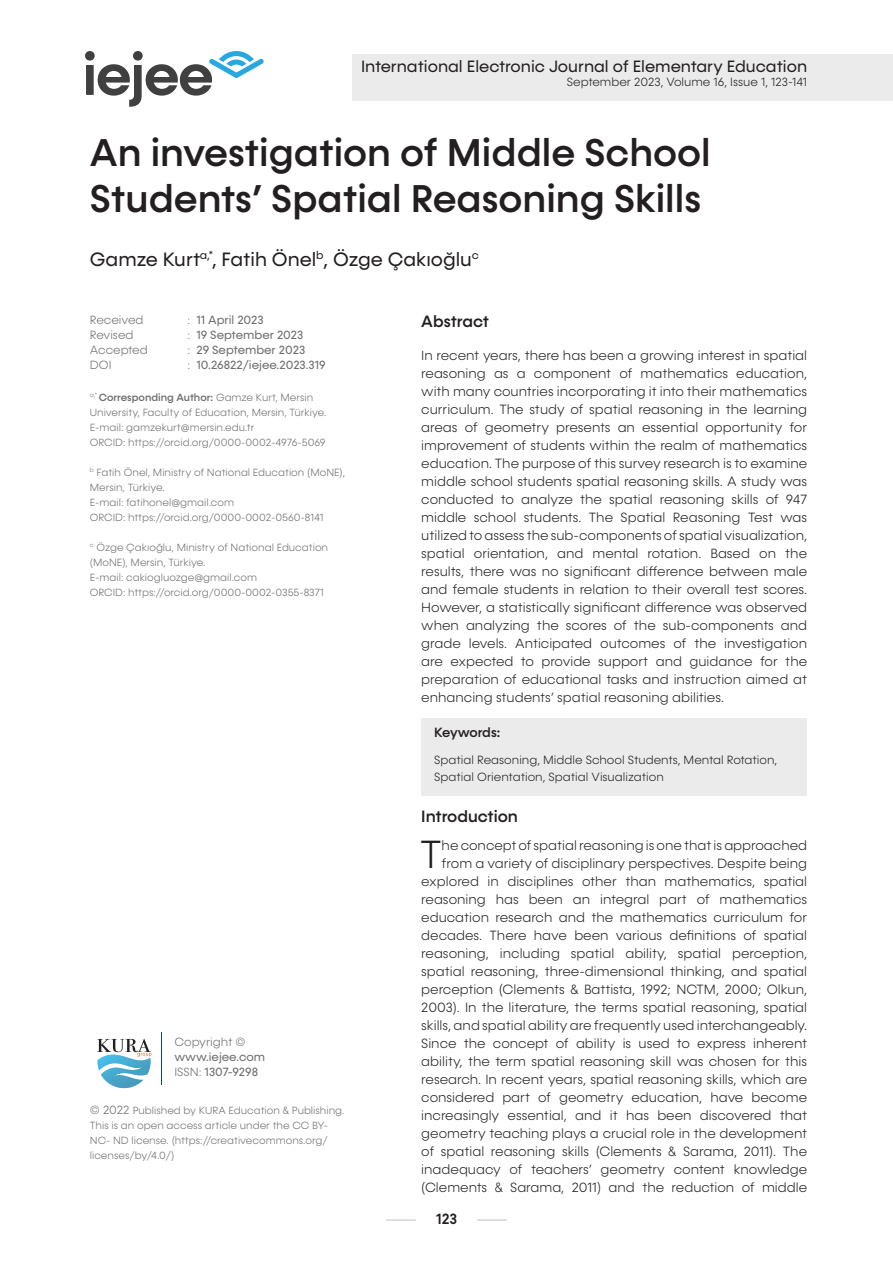
<style>
.page{position:relative;width:893px;height:1263px;background:#fff}
.page>*{position:absolute;margin:0;border:0;box-sizing:border-box;transform-origin:0 0}
.ilk_paragraf_metin{font:300 39.6px "Konnect";color:#231f20}
.t1{font:500 39px/46.8px "Konnect";color:#231f20}
.t2{font:19.5px "Konnect";color:#231f20}
.t3{font:16.5px "Konnect";color:#231f20}
.t4{font:500 16.5px "Konnect";color:#231f20}
.t5{font:500 15px "Konnect";color:#231f20}
.ilk_paragraf_metin-2{font:300 13.5px/18px "Konnect";color:#231f20;text-align:right}
.Metin{font:300 13.5px/18px "Konnect";color:#231f20;text-align:justify}
.t6{font:500 13.5px "Konnect";letter-spacing:-.025em;color:#231f20}
.anahtar_kelimeler{font:300 12px/16.5px "Konnect";color:#231f20}
.t7{font:12px/15px "Konnect";color:#6e6e70}
.t8{font:300 12px "Konnect";color:#6e6e70}
.t9{font:300 10.5px/15px "Konnect";color:#6e6e70}
.s1{font-weight:300}
.s2{font-weight:500}
.s3{font-size:12px}
</style>
<div class="page">
<svg style="left:85px;top:51px;width:179px;height:56px"></svg>
<div style="left:352px;top:55px;width:541px;height:46px;background:#ebebeb"></div>
<hr style="left:386px;top:1220px;width:30px;height:1px;background:#c2c2c2">
<hr style="left:477px;top:1220px;width:30px;height:1px;background:#c2c2c2">
<hr style="left:161px;top:1033px;width:1px;height:52px;background:#004b6c">
<svg style="left:97px;top:1039px;width:54px;height:49px"></svg>
<div style="left:421px;top:718px;width:386px;height:78px;background:#ebebeb"></div>
<p class="t3" style="left:361px;top:56px;width:448px">International Electronic Journal of Elementary Education</p>
<p class="anahtar_kelimeler" style="left:567px;top:74px;width:242px">September 2023, Volume 16, Issue 1, 123-141</p>
<p class="t1" style="left:90px;top:130px;width:622px">An investigation of Middle School<br>Students’ Spatial Reasoning Skills</p>
<p class="t2" style="left:90px;top:248px;width:391px">Gamze Kurt<sup>a,*</sup>, Fatih Önel<sup>b</sup>, Özge Çakıoğlu<sup>c</sup></p>
<p class="t8" style="left:90px;top:313px;width:55px">Received</p>
<p class="t7" style="left:187px;top:312px;width:78px"><span class="s1">:</span> 11 April 2023</p>
<p class="t8" style="left:90px;top:328px;width:45px">Revised</p>
<p class="t7" style="left:187px;top:327px;width:117px"><span class="s1">:</span> 19 September 2023</p>
<p class="t8" style="left:90px;top:343px;width:59px">Accepted</p>
<p class="t7" style="left:187px;top:342px;width:119px"><span class="s1">:</span> 29 September 2023</p>
<p class="t8" style="left:90px;top:358px;width:23px">DOI</p>
<p class="t7" style="left:187px;top:357px;width:140px"><span class="s1">:</span> 10.26822/iejee.2023.319</p>
<p class="t9" style="left:90px;top:390px;width:238px"><sup>a,*</sup> <span class="s2">Corresponding Author:</span> Gamze Kurt, Mersin<br>University, Faculty of Education, Mersin, Türkiye.</p>
<p class="t9" style="left:90px;top:420px;width:166px">E-mail: gamzekurt@mersin.edu.tr</p>
<p class="t9" style="left:90px;top:435px;width:237px">ORCID: https://orcid.org/0000-0002-4976-5069</p>
<p class="t9" style="left:90px;top:465px;width:257px"><sup>b</sup> Fatih Önel, Ministry of National Education (MoNE),<br>Mersin, Türkiye.</p>
<p class="t9" style="left:90px;top:495px;width:146px">E-mail: fatihonel@gmail.com</p>
<p class="t9" style="left:90px;top:510px;width:235px">ORCID: https://orcid.org/0000-0002-0560-8141</p>
<p class="t9" style="left:90px;top:540px;width:240px"><sup>c</sup> Özge Çakıoğlu, Ministry of National Education (MoNE), Mersin, Türkiye.</p>
<p class="t9" style="left:90px;top:570px;width:169px">E-mail: cakiogluozge@gmail.com</p>
<p class="t9" style="left:90px;top:585px;width:235px">ORCID: https://orcid.org/0000-0002-0355-8371</p>
<p class="t8" style="left:174px;top:1035px;width:73px">Copyright ©</p>
<p class="t7" style="left:174px;top:1050px;width:92px">www.iejee.com<br><span class="s1">ISSN:</span> 1307-9298</p>
<p class="t9" style="left:90px;top:1103px;width:256px"><span class="s3">© 2022</span> Published by KURA Education &amp; Publishing.<br>This is an open access article under the CC BY-NC- ND license. (https://creativecommons.org/ licenses/by/4.0/)</p>
<p class="t4" style="left:421px;top:312px;width:69px">Abstract</p>
<p class="Metin" style="left:421px;top:347px;width:387px">In recent years, there has been a growing interest in spatial reasoning as a component of mathematics education, with many countries incorporating it into their mathematics curriculum. The study of spatial reasoning in the learning areas of geometry presents an essential opportunity for improvement of students within the realm of mathematics education. The purpose of this survey research is to examine middle school students spatial reasoning skills. A study was conducted to analyze the spatial reasoning skills of 947 middle school students. The Spatial Reasoning Test was utilized to assess the sub-components of spatial visualization, spatial orientation, and mental rotation. Based on the results, there was no significant difference between male and female students in relation to their overall test scores.<br>However, a statistically significant difference was observed when analyzing the scores of the sub-components and grade levels. Anticipated outcomes of the investigation are expected to provide support and guidance for the preparation of educational tasks and instruction aimed at enhancing students’ spatial reasoning abilities.</p>
<p class="t6" style="left:434px;top:725px;width:67px">Keywords:</p>
<p class="anahtar_kelimeler" style="left:434px;top:752px;width:345px">Spatial Reasoning, Middle School Students, Mental Rotation,<br>Spatial Orientation, Spatial Visualization</p>
<p class="t4" style="left:421px;top:807px;width:98px">Introduction</p>
<p class="ilk_paragraf_metin-2" style="left:421px;top:837px;width:387px">he concept of spatial reasoning is one that is approached from a variety of disciplinary perspectives. Despite being explored in disciplines other than mathematics, spatial reasoning has been an integral part of mathematics education research and the mathematics curriculum for decades. There have been various definitions of spatial reasoning, including spatial ability, spatial perception, spatial reasoning, three-dimensional thinking, and spatial perception (Clements &amp; Battista, 1992; NCTM, 2000; Olkun, 2003). In the literature, the terms spatial reasoning, spatial skills, and spatial ability are frequently used interchangeably.<br>Since the concept of ability is used to express inherent ability, the term spatial reasoning skill was chosen for this research. In recent years, spatial reasoning skills, which are considered part of geometry education, have become increasingly essential, and it has been discovered that geometry teaching plays a crucial role in the development of spatial reasoning skills (Clements &amp; Sarama, 2011). The inadequacy of teachers’ geometry content knowledge (Clements &amp; Sarama, 2011) and the reduction of middle</p>
<p class="ilk_paragraf_metin" style="left:420px;top:832px;width:23px">T</p>
<p class="t5" style="left:436px;top:1210px;width:23px">123</p>
</div>
